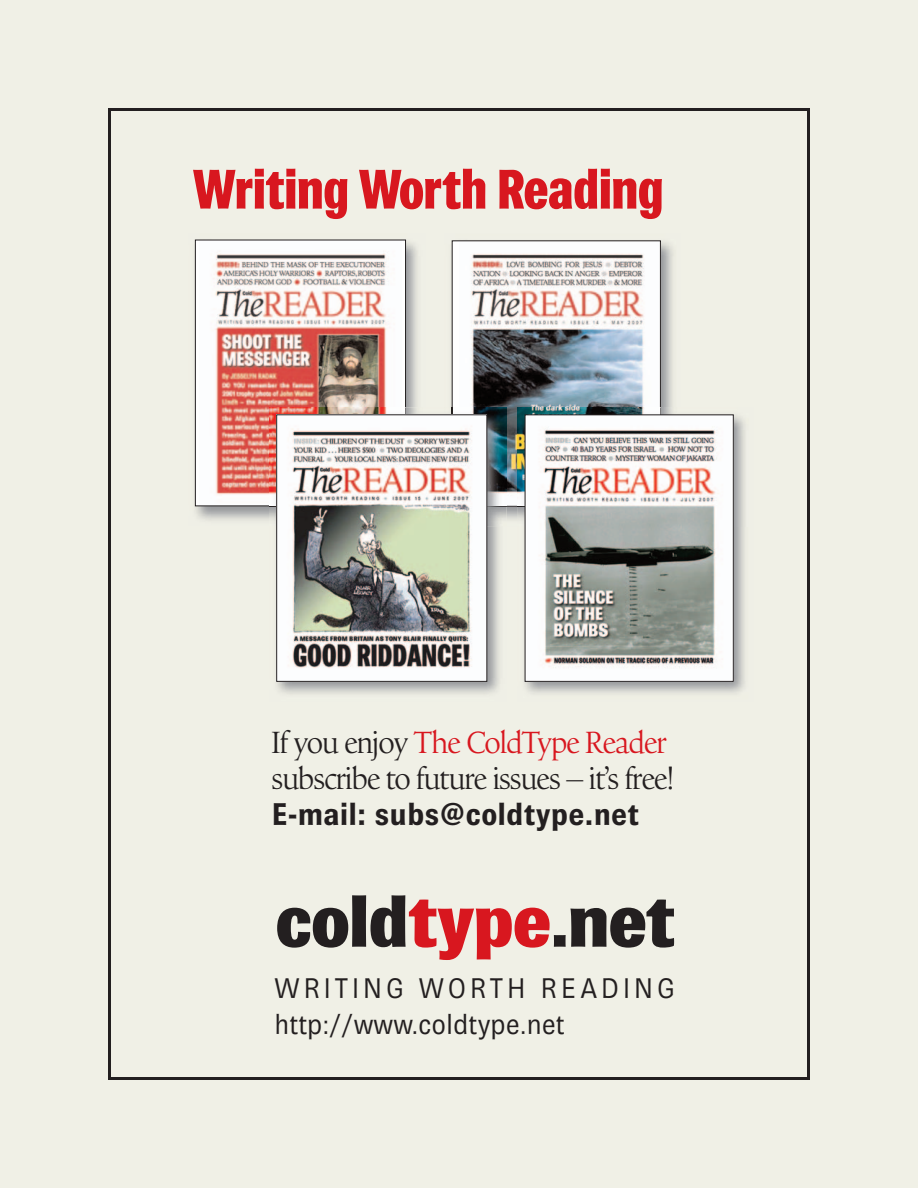
<style>
.page{position:relative;width:918px;height:1188px;background:#f0f0e6}
.page>*{position:absolute;margin:0;border:0;box-sizing:border-box;transform-origin:0 0}
.t1{font:800 72px "Brown";color:#231f20}
.t2{font:900 55.95px "Brown";color:#d8171f}
.t3{font:300 31.5px/36px "Nicholas Display";color:#231f20}
.t4{font:700 31.5px "Brown";color:#231f20}
.t5{font:300 28.5px/36px "Brown";letter-spacing:.13em;color:#231f20}
.s1{color:#d8171f}
</style>
<div class="page">
<img style="left:194px;top:239px;width:224px;height:282px">
<img style="left:199px;top:242px;width:203px;height:262px">
<div style="left:195px;top:240px;width:211px;height:266px;border:1px solid #231f20"></div>
<img style="left:451px;top:240px;width:222px;height:280px">
<div style="left:452px;top:241px;width:208px;height:265px;background:#fff"></div>
<img style="left:471px;top:254px;width:173px;height:240px">
<img style="left:276px;top:526px;width:224px;height:168px">
<img style="left:270px;top:407px;width:137px;height:99px">
<img style="left:451px;top:407px;width:56px;height:119px">
<img style="left:452px;top:407px;width:55px;height:100px">
<img style="left:278px;top:416px;width:207px;height:264px">
<div style="left:276px;top:414px;width:211px;height:268px;border:1px solid #231f20"></div>
<img style="left:518px;top:407px;width:227px;height:287px">
<img style="left:518px;top:407px;width:143px;height:100px">
<img style="left:527px;top:416px;width:204px;height:264px">
<div style="left:525px;top:414px;width:209px;height:268px;border:1px solid #231f20"></div>
<h2 class="t2" style="left:194px;top:170px;width:472px">Writing Worth Reading</h2>
<p class="t3" style="left:272px;top:727px;width:404px">If you enjoy <span class="s1">The ColdType Reader </span>subscribe to future issues – it’s free!</p>
<p class="t4" style="left:272px;top:803px;width:369px">E-mail: subs@coldtype.net</p>
<h1 class="t1" style="left:276px;top:897px;width:401px">cold<span class="s1">type</span>.net</h1>
<p class="t5" style="left:274px;top:973px;width:401px">WRITING WORTH READING http://www.coldtype.net</p>
</div>
